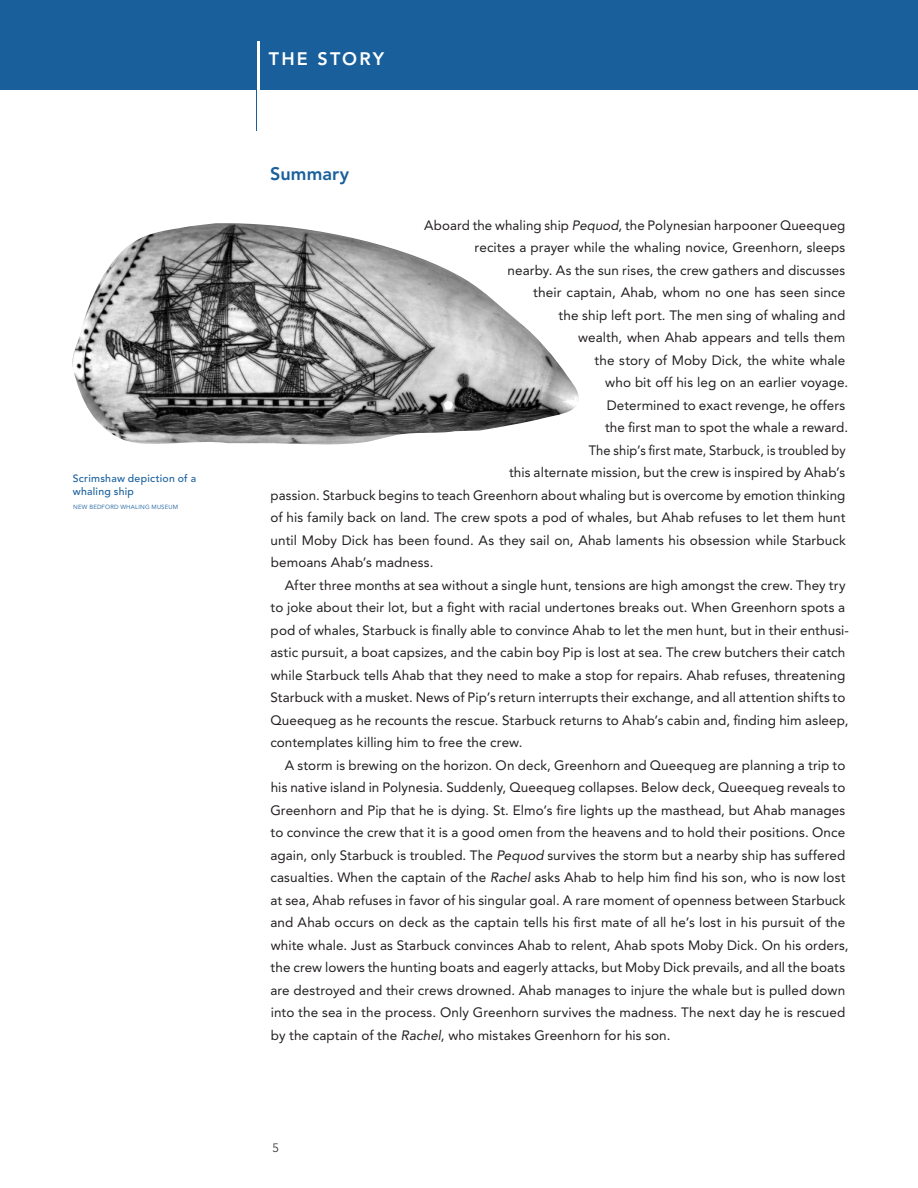
<style>
.page{position:relative;width:918px;height:1188px;background:#fff}
.page>*{position:absolute;margin:0;border:0;box-sizing:border-box;transform-origin:0 0}
.HED_avenir_cap_KO{font:300 90px "Avenir LT Pro";color:#185f9c;scale:.6 1}
.HED_avenir_cap_KO-2{font:800 18px "Avenir LT Pro";letter-spacing:.12em;color:#fff}
.HED_avenir_popup{font:800 18px "Avenir LT Pro";letter-spacing:.005em;color:#185f9c}
.BODY_basic{font:13.5px/22.5px "Avenir LT Pro";letter-spacing:.005em;color:#231f20}
.BODY_basic-2{font:13.5px "Avenir LT Pro";letter-spacing:.005em;color:#231f20;scale:.96 1}
.t1{font:300 12px "Avenir LT Pro";color:#231f20}
.color_caption{font:500 10.5px/13.5px "Avenir LT Pro";letter-spacing:.025em;color:#185f9c}
.photocredit{font:6px "Avenir LT Pro";letter-spacing:.035em;color:#185f9c}
.s1{font-style:italic}
</style>
<div class="page">
<div style="left:0;top:0;width:918px;height:90px;background:#185f9c"></div>
<img style="left:72px;top:223px;width:507px;height:222px">
<p class="color_caption" style="left:73px;top:471px;width:125px">Scrimshaw depiction of a whaling ship</p>
<p class="photocredit" style="left:73px;top:503px;width:106px">NEW BEDFORD WHALING MUSEUM</p>
<p class="HED_avenir_cap_KO" style="left:252px;top:24px;width:21px">|</p>
<p class="HED_avenir_cap_KO-2" style="left:269px;top:48px;width:117px">THE STORY</p>
<p class="HED_avenir_popup" style="left:270px;top:163px;width:81px">Summary</p>
<p class="BODY_basic" style="left:424px;top:213px;width:423px">Aboard the whaling ship <span class="s1">Pequod</span>, the Polynesian harpooner Queequeg</p>
<p class="BODY_basic" style="left:475px;top:236px;width:372px">recites a prayer while the whaling novice, Greenhorn, sleeps</p>
<p class="BODY_basic" style="left:508px;top:258px;width:339px">nearby. As the sun rises, the crew gathers and discusses</p>
<p class="BODY_basic" style="left:533px;top:281px;width:314px">their captain, Ahab, whom no one has seen since</p>
<p class="BODY_basic" style="left:559px;top:303px;width:288px">the ship left port. The men sing of whaling and</p>
<p class="BODY_basic" style="left:578px;top:326px;width:269px">wealth, when Ahab appears and tells them</p>
<p class="BODY_basic" style="left:595px;top:348px;width:252px">the story of Moby Dick, the white whale</p>
<p class="BODY_basic" style="left:605px;top:371px;width:245px">who bit off his leg on an earlier voyage.</p>
<p class="BODY_basic" style="left:607px;top:393px;width:240px">Determined to exact revenge, he offers</p>
<p class="BODY_basic" style="left:605px;top:416px;width:245px">the first man to spot the whale a reward.</p>
<p class="BODY_basic-2" style="left:589px;top:442px;width:269px">The ship’s first mate, Starbuck, is troubled by</p>
<p class="BODY_basic" style="left:509px;top:461px;width:338px">this alternate mission, but the crew is inspired by Ahab’s</p>
<p class="BODY_basic" style="left:271px;top:483px;width:576px">passion. Starbuck begins to teach Greenhorn about whaling but is overcome by emotion thinking</p>
<p class="BODY_basic" style="left:270px;top:506px;width:577px">of his family back on land. The crew spots a pod of whales, but Ahab refuses to let them hunt</p>
<p class="BODY_basic" style="left:271px;top:528px;width:577px">until Moby Dick has been found. As they sail on, Ahab laments his obsession while Starbuck</p>
<p class="BODY_basic" style="left:271px;top:551px;width:164px">bemoans Ahab’s madness.</p>
<p class="BODY_basic" style="left:270px;top:573px;width:580px;text-indent:14px">After three months at sea without a single hunt, tensions are high amongst the crew. They try to joke about their lot, but a fight with racial undertones breaks out. When Greenhorn spots a pod of whales, Starbuck is finally able to convince Ahab to let the men hunt, but in their enthusi&shy;astic pursuit, a boat capsizes, and the cabin boy Pip is lost at sea. The crew butchers their catch while Starbuck tells Ahab that they need to make a stop for repairs. Ahab refuses, threatening Starbuck with a musket. News of Pip’s return interrupts their exchange, and all attention shifts to Queequeg as he recounts the rescue. Starbuck returns to Ahab’s cabin and, finding him asleep, contemplates killing him to free the crew.</p>
<p class="BODY_basic" style="left:270px;top:753px;width:580px;text-indent:14px">A storm is brewing on the horizon. On deck, Greenhorn and Queequeg are planning a trip to his native island in Polynesia. Suddenly, Queequeg collapses. Below deck, Queequeg reveals to Greenhorn and Pip that he is dying. St. Elmo’s fire lights up the masthead, but Ahab manages to convince the crew that it is a good omen from the heavens and to hold their positions. Once again, only Starbuck is troubled. The <span class="s1">Pequod</span> survives the storm but a nearby ship has suffered casualties. When the captain of the <span class="s1">Rachel</span> asks Ahab to help him find his son, who is now lost at sea, Ahab refuses in favor of his singular goal. A rare moment of openness between Starbuck and Ahab occurs on deck as the captain tells his first mate of all he’s lost in his pursuit of the white whale. Just as Starbuck convinces Ahab to relent, Ahab spots Moby Dick. On his orders, the crew lowers the hunting boats and eagerly attacks, but Moby Dick prevails, and all the boats are destroyed and their crews drowned. Ahab manages to injure the whale but is pulled down into the sea in the process. Only Greenhorn survives the madness. The next day he is rescued by the captain of the <span class="s1">Rachel</span>, who mistakes Greenhorn for his son.</p>
<p class="t1" style="left:272px;top:1141px;width:8px">5</p>
</div>
